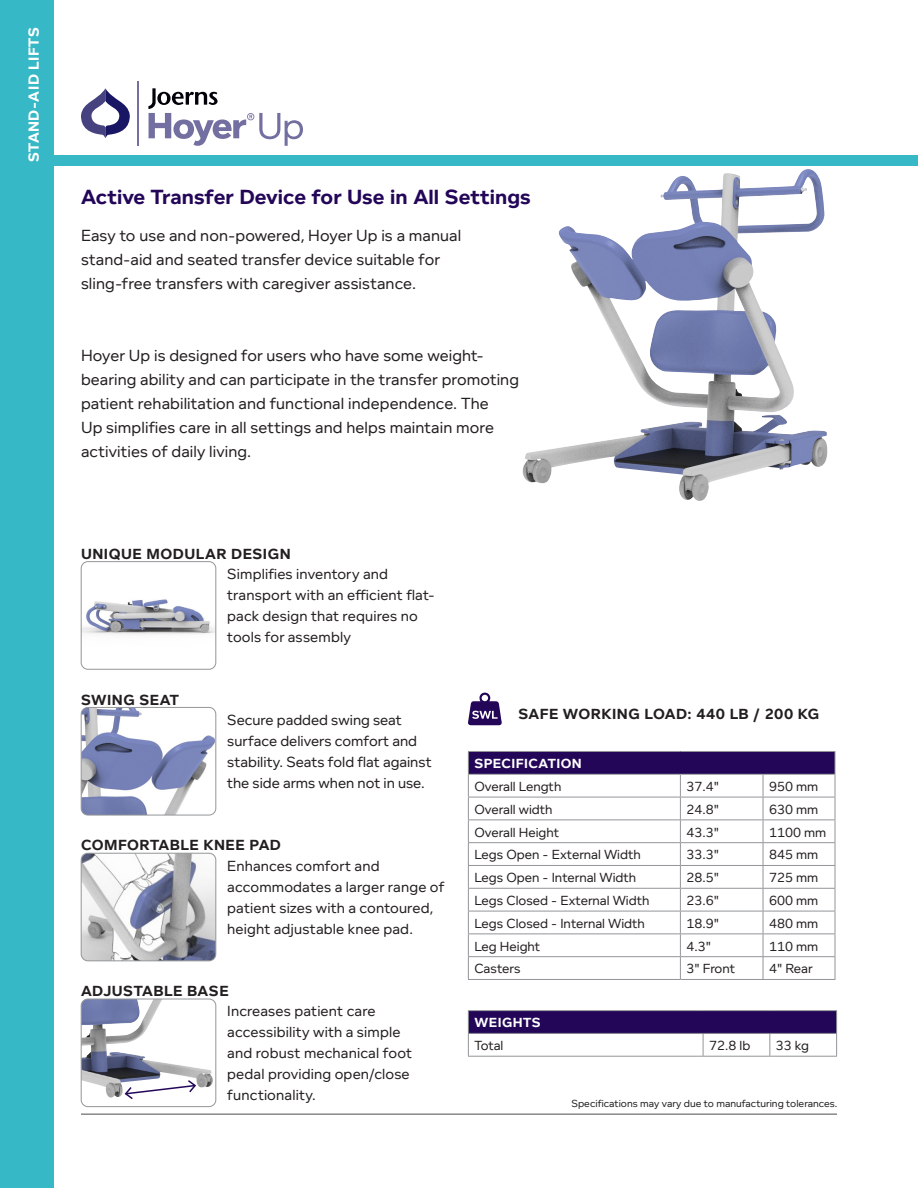
<style>
.page{position:relative;width:918px;height:1188px;background:#fff}
.page>*{position:absolute;margin:0;border:0;box-sizing:border-box;transform-origin:0 0}
.body_text{font:700 21px "Foundry Context";color:#230658}
.body_text-2{font:16.5px/24px "Foundry Context";letter-spacing:.005em;color:#231f20}
.Section_Subhead_-_Black{font:15px/21px "Foundry Context";letter-spacing:.01em;color:#231f20}
.Section_Subhead_-_Black-2{font:700 15px "Foundry Context";letter-spacing:.03em;color:#231f20}
.Section_Subhead_-_Black-3{font:700 15px "Foundry Context";letter-spacing:.035em;color:#fff}
.t1{font:13.5px "Foundry Context";color:#231f20}
.Section_Subhead_-_Black-4{font:700 13.5px "Foundry Context";letter-spacing:.035em;color:#fff}
.t2{font:10.5px "Foundry Context";color:#231f20}
</style>
<div class="page">
<div style="left:0;top:156px;width:918px;height:10px;background:#37b8c6"></div>
<img style="left:81px;top:707px;width:135px;height:108px">
<div style="left:81px;top:707px;width:135px;height:108px;border:1px solid #939598;border-radius:7px"></div>
<img style="left:83px;top:599px;width:131px;height:36px">
<div style="left:81px;top:561px;width:135px;height:108px;border:1px solid #939598;border-radius:7px"></div>
<img style="left:81px;top:853px;width:135px;height:108px">
<div style="left:81px;top:853px;width:135px;height:108px;border:1px solid #939598;border-radius:7px"></div>
<img style="left:522px;top:169px;width:306px;height:332px">
<svg style="left:148px;top:88px;width:155px;height:58px"></svg>
<svg style="left:81px;top:88px;width:49px;height:50px"></svg>
<hr style="left:138px;top:81px;width:1px;height:64px;background:#736fa0">
<div style="left:0;top:0;width:54px;height:1188px;background:#37b8c6"></div>
<hr style="left:81px;top:1114px;width:756px;height:1px;background:#4b4c4d">
<img style="left:81px;top:999px;width:133px;height:99px">
<div style="left:81px;top:999px;width:135px;height:108px;border:1px solid #939598;border-radius:7px"></div>
<svg style="left:124px;top:1079px;width:73px;height:21px"></svg>
<div style="left:468px;top:751px;width:367px;height:23px;background:#230658"></div>
<hr style="left:468px;top:751px;width:212px;height:1px;background:#939598">
<hr style="left:680px;top:751px;width:83px;height:1px;background:#939598">
<hr style="left:763px;top:751px;width:72px;height:1px;background:#939598">
<hr style="left:468px;top:774px;width:212px;height:1px;background:#939598">
<hr style="left:680px;top:774px;width:83px;height:1px;background:#939598">
<hr style="left:763px;top:774px;width:72px;height:1px;background:#939598">
<hr style="left:468px;top:797px;width:212px;height:1px;background:#939598">
<hr style="left:680px;top:797px;width:83px;height:1px;background:#939598">
<hr style="left:763px;top:797px;width:72px;height:1px;background:#939598">
<hr style="left:468px;top:820px;width:212px;height:1px;background:#939598">
<hr style="left:680px;top:820px;width:83px;height:1px;background:#939598">
<hr style="left:763px;top:820px;width:72px;height:1px;background:#939598">
<hr style="left:468px;top:842px;width:212px;height:1px;background:#939598">
<hr style="left:680px;top:842px;width:83px;height:1px;background:#939598">
<hr style="left:763px;top:842px;width:72px;height:1px;background:#939598">
<hr style="left:468px;top:865px;width:212px;height:1px;background:#939598">
<hr style="left:680px;top:865px;width:83px;height:1px;background:#939598">
<hr style="left:763px;top:865px;width:72px;height:1px;background:#939598">
<hr style="left:468px;top:888px;width:212px;height:1px;background:#939598">
<hr style="left:680px;top:888px;width:83px;height:1px;background:#939598">
<hr style="left:763px;top:888px;width:72px;height:1px;background:#939598">
<hr style="left:468px;top:911px;width:212px;height:1px;background:#939598">
<hr style="left:680px;top:911px;width:83px;height:1px;background:#939598">
<hr style="left:763px;top:911px;width:72px;height:1px;background:#939598">
<hr style="left:468px;top:934px;width:212px;height:1px;background:#939598">
<hr style="left:680px;top:934px;width:83px;height:1px;background:#939598">
<hr style="left:763px;top:934px;width:72px;height:1px;background:#939598">
<hr style="left:468px;top:956px;width:212px;height:1px;background:#939598">
<svg style="left:468px;top:752px;width:1px;height:227px"></svg>
<hr style="left:680px;top:956px;width:83px;height:1px;background:#939598">
<svg style="left:680px;top:775px;width:1px;height:204px"></svg>
<hr style="left:763px;top:956px;width:72px;height:1px;background:#939598">
<svg style="left:763px;top:775px;width:1px;height:204px"></svg>
<svg style="left:835px;top:752px;width:1px;height:227px"></svg>
<hr style="left:468px;top:979px;width:212px;height:1px;background:#939598">
<hr style="left:680px;top:979px;width:83px;height:1px;background:#939598">
<hr style="left:763px;top:979px;width:72px;height:1px;background:#939598">
<div style="left:468px;top:1011px;width:369px;height:22px;background:#230658"></div>
<hr style="left:468px;top:1010px;width:235px;height:1px;background:#939598">
<hr style="left:703px;top:1010px;width:67px;height:1px;background:#939598">
<hr style="left:770px;top:1010px;width:67px;height:1px;background:#939598">
<hr style="left:468px;top:1033px;width:235px;height:1px;background:#939598">
<svg style="left:468px;top:1011px;width:1px;height:45px"></svg>
<hr style="left:703px;top:1033px;width:67px;height:1px;background:#939598">
<svg style="left:703px;top:1034px;width:1px;height:22px"></svg>
<hr style="left:770px;top:1033px;width:67px;height:1px;background:#939598">
<svg style="left:769px;top:1034px;width:1px;height:22px"></svg>
<svg style="left:836px;top:1011px;width:1px;height:45px"></svg>
<hr style="left:468px;top:1056px;width:235px;height:1px;background:#939598">
<hr style="left:703px;top:1056px;width:67px;height:1px;background:#939598">
<hr style="left:770px;top:1056px;width:67px;height:1px;background:#939598">
<svg style="left:468px;top:692px;width:34px;height:33px"></svg>
<p class="Section_Subhead_-_Black-3" style="left:25px;top:162px;width:137px;rotate:-90deg">STAND-AID LIFTS</p>
<p class="body_text" style="left:81px;top:184px;width:451px">Active Transfer Device for Use in All Settings</p>
<p class="body_text-2" style="left:81px;top:223px;width:382px">Easy to use and non-powered, Hoyer Up is a manual stand-aid and seated transfer device suitable for sling-free transfers with caregiver assistance.</p>
<p class="body_text-2" style="left:81px;top:343px;width:440px">Hoyer Up is designed for users who have some weight&shy;bearing ability and can participate in the transfer promoting patient rehabilitation and functional independence. The<br>Up simplifies care in all settings and helps maintain more activities of daily living.</p>
<p class="Section_Subhead_-_Black-2" style="left:81px;top:545px;width:211px">UNIQUE MODULAR DESIGN</p>
<p class="Section_Subhead_-_Black-2" style="left:81px;top:691px;width:100px">SWING SEAT</p>
<p class="Section_Subhead_-_Black" style="left:227px;top:563px;width:209px">Simplifies inventory and transport with an efficient flat&shy;pack design that requires no tools for assembly</p>
<p class="Section_Subhead_-_Black" style="left:227px;top:709px;width:206px">Secure padded swing seat surface delivers comfort and stability. Seats fold flat against the side arms when not in use.</p>
<p class="Section_Subhead_-_Black-2" style="left:81px;top:837px;width:202px">COMFORTABLE KNEE PAD</p>
<p class="Section_Subhead_-_Black" style="left:227px;top:855px;width:219px">Enhances comfort and accommodates a larger range of patient sizes with a contoured, height adjustable knee pad.</p>
<p class="Section_Subhead_-_Black-2" style="left:81px;top:982px;width:149px">ADJUSTABLE BASE</p>
<p class="Section_Subhead_-_Black" style="left:227px;top:1000px;width:186px">Increases patient care accessibility with a simple and robust mechanical foot pedal providing open/close functionality.</p>
<p class="Section_Subhead_-_Black-2" style="left:518px;top:705px;width:302px">SAFE WORKING LOAD: 440 LB / 200 KG</p>
<p class="Section_Subhead_-_Black-4" style="left:474px;top:756px;width:109px">SPECIFICATION</p>
<p class="t1" style="left:474px;top:779px;width:88px">Overall Length</p>
<p class="t1" style="left:686px;top:779px;width:34px">37.4"</p>
<p class="t1" style="left:769px;top:779px;width:51px">950 mm</p>
<p class="t1" style="left:474px;top:801px;width:80px">Overall width</p>
<p class="t1" style="left:686px;top:801px;width:34px">24.8"</p>
<p class="t1" style="left:769px;top:801px;width:51px">630 mm</p>
<p class="t1" style="left:474px;top:824px;width:86px">Overall Height</p>
<p class="t1" style="left:686px;top:824px;width:34px">43.3"</p>
<p class="t1" style="left:769px;top:824px;width:59px">1100 mm</p>
<p class="t1" style="left:474px;top:847px;width:168px">Legs Open - External Width</p>
<p class="t1" style="left:686px;top:847px;width:34px">33.3"</p>
<p class="t1" style="left:769px;top:847px;width:51px">845 mm</p>
<p class="t1" style="left:474px;top:870px;width:163px">Legs Open - Internal Width</p>
<p class="t1" style="left:686px;top:870px;width:34px">28.5"</p>
<p class="t1" style="left:769px;top:870px;width:51px">725 mm</p>
<p class="t1" style="left:474px;top:893px;width:177px">Legs Closed - External Width</p>
<p class="t1" style="left:686px;top:893px;width:34px">23.6"</p>
<p class="t1" style="left:769px;top:893px;width:51px">600 mm</p>
<p class="t1" style="left:474px;top:915px;width:172px">Legs Closed - Internal Width</p>
<p class="t1" style="left:686px;top:915px;width:34px">18.9"</p>
<p class="t1" style="left:769px;top:915px;width:51px">480 mm</p>
<p class="t1" style="left:474px;top:938px;width:67px">Leg Height</p>
<p class="t1" style="left:686px;top:938px;width:26px">4.3"</p>
<p class="t1" style="left:769px;top:938px;width:51px">110 mm</p>
<p class="t1" style="left:474px;top:961px;width:48px">Casters</p>
<p class="t1" style="left:686px;top:961px;width:50px">3" Front</p>
<p class="t1" style="left:769px;top:961px;width:45px">4" Rear</p>
<p class="Section_Subhead_-_Black-4" style="left:474px;top:1015px;width:68px">WEIGHTS</p>
<p class="t1" style="left:474px;top:1038px;width:31px">Total</p>
<p class="t1" style="left:709px;top:1038px;width:43px">72.8 lb</p>
<p class="t1" style="left:776px;top:1038px;width:35px">33 kg</p>
<p class="t2" style="left:571px;top:1098px;width:268px">Specifications may vary due to manufacturing tolerances.</p>
</div>
